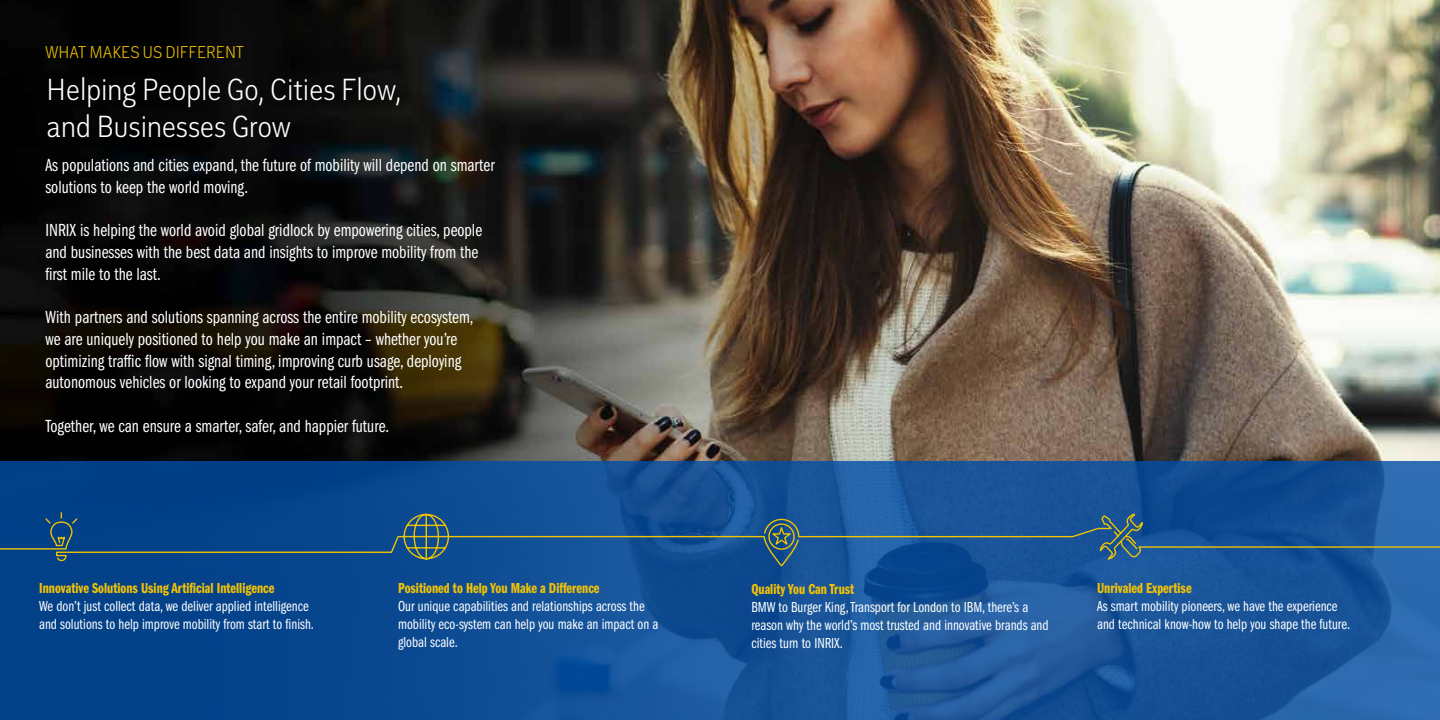
<style>
.page{position:relative;width:1440px;height:720px;background:#fff}
.page>*{position:absolute;margin:0;border:0;box-sizing:border-box;transform-origin:0 0}
.t1{font:300 condensed 31.25px/37.5px "Trilogy Sans";color:#fff}
.t2{font:18.12px/21.8px "Franklin Gothic LT Pro Bk Cm";color:#fff}
.t3{font:300 condensed 17.5px "Trilogy Sans";color:#f1c400}
.t4{font:15px/18px "Franklin Gothic LT Pro Bk Cm";color:#fff}
.t5{font:15px "Franklin Gothic LT Pro Dm Cm";color:#f3c206}
</style>
<div class="page">
<img style="left:0;top:0;width:1440px;height:461px">
<svg style="left:0;top:461px;width:1440px;height:259px;background:#124f95"></svg>
<svg style="left:0;top:511px;width:1440px;height:56px;background:#19528e"></svg>
<p class="t3" style="left:45px;top:42px;width:201px">WHAT MAKES US DIFFERENT</p>
<h1 class="t1" style="left:47px;top:71px;width:357px">Helping People Go, Cities Flow, and Businesses Grow</h1>
<p class="t2" style="left:45px;top:154px;width:451px">As populations and cities expand, the future of mobility will depend on smarter solutions to keep the world moving.</p>
<p class="t2" style="left:45px;top:220px;width:438px">INRIX is helping the world avoid global gridlock by empowering cities, people and businesses with the best data and insights to improve mobility from the first mile to the last.</p>
<p class="t2" style="left:45px;top:307px;width:430px">With partners and solutions spanning across the entire mobility ecosystem, we are uniquely positioned to help you make an impact – whether you’re optimizing traffic flow with signal timing, improving curb usage, deploying autonomous vehicles or looking to expand your retail footprint.</p>
<p class="t2" style="left:45px;top:415px;width:345px">Together, we can ensure a smarter, safer, and happier future.</p>
<p class="t5" style="left:39px;top:579px;width:237px">Innovative Solutions Using Artificial Intelligence</p>
<p class="t4" style="left:39px;top:597px;width:276px">We don’t just collect data, we deliver applied intelligence and solutions to help improve mobility from start to finish.</p>
<p class="t5" style="left:398px;top:579px;width:203px">Positioned to Help You Make a Difference</p>
<p class="t4" style="left:398px;top:597px;width:262px">Our unique capabilities and relationships across the mobility eco-system can help you make an impact on a global scale.</p>
<p class="t5" style="left:751px;top:581px;width:104px">Quality You Can Trust</p>
<p class="t4" style="left:751px;top:598px;width:299px">BMW to Burger King, Transport for London to IBM, there’s a reason why the world’s most trusted and innovative brands and cities turn to INRIX.</p>
<p class="t5" style="left:1097px;top:579px;width:96px">Unrivaled Expertise</p>
<p class="t4" style="left:1097px;top:597px;width:255px">As smart mobility pioneers, we have the experience and technical know-how to help you shape the future.</p>
</div>
